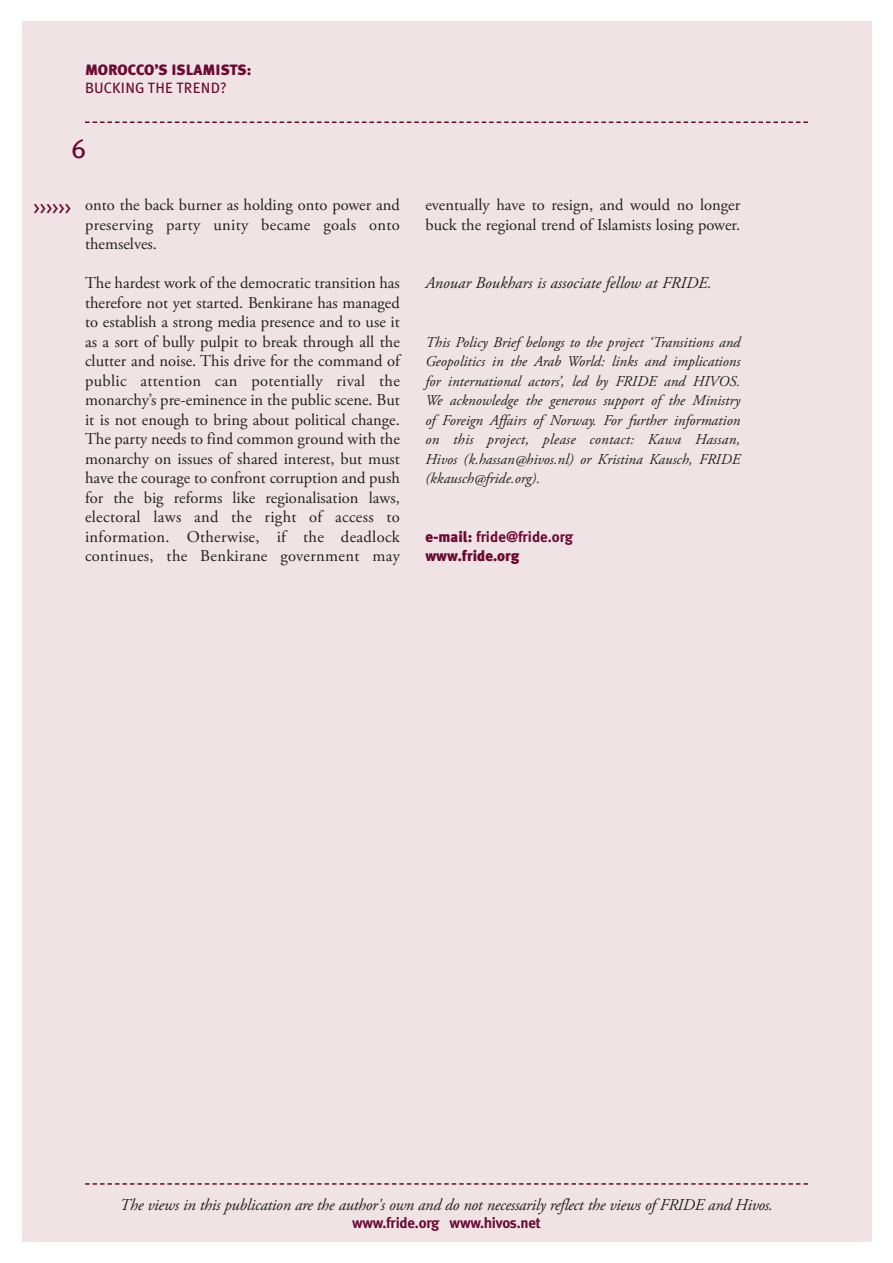
<style>
.page{position:relative;width:893px;height:1263px;background:#fff}
.page>*{position:absolute;margin:0;border:0;box-sizing:border-box;transform-origin:0 0}
.t1{font:27px "Meta Plus Book Caps";color:#6c0932}
.t2{font:18px "Meta Plus Book Caps";color:#6c0932}
.t3{font:16.5px/19.5px "Adobe Garamond Pro";color:#231f20;text-align:justify}
.t4{font:italic 16.5px "Adobe Garamond Pro";letter-spacing:-.015em;color:#231f20}
.t5{font:italic 15px/19.5px "Adobe Garamond Pro";color:#231f20;text-align:justify}
.t6{font:900 15px/19.5px "Meta Plus";color:#6c0932}
.t7{font:700 15px "Meta Plus";letter-spacing:-.015em;color:#6c0932}
.t8{font:15px "Meta Plus";letter-spacing:.01em;color:#6c0932}
.s1{font-weight:700}
</style>
<div class="page">
<div style="left:22px;top:22px;width:850px;height:1220px;background:#efe3e5"></div>
<svg style="left:85px;top:121px;width:723px;height:2px"></svg>
<svg style="left:85px;top:1183px;width:723px;height:2px"></svg>
<p class="t6" style="left:85px;top:60px;width:168px">MOROCCO’S ISLAMISTS:</p>
<p class="t8" style="left:85px;top:79px;width:143px">BUCKING THE TREND?</p>
<h1 class="t1" style="left:71px;top:133px;width:16px">6</h1>
<p class="t2" style="left:34px;top:197px;width:39px">&gt;&gt;&gt;&gt;&gt;&gt;</p>
<p class="t3" style="left:85px;top:196px;width:316px">onto the back burner as holding onto power and preserving party unity became goals onto themselves.</p>
<p class="t3" style="left:85px;top:274px;width:316px">The hardest work of the democratic transition has therefore not yet started. Benkirane has managed to establish a strong media presence and to use it as a sort of bully pulpit to break through all the clutter and noise. This drive for the command of public attention can potentially rival the monarchy’s pre-eminence in the public scene. But it is not enough to bring about political change.<br>The party needs to find common ground with the monarchy on issues of shared interest, but must have the courage to confront corruption and push for the big reforms like regionalisation laws, electoral laws and the right of access to information. Otherwise, if the deadlock continues, the Benkirane government may</p>
<p class="t3" style="left:425px;top:196px;width:316px">eventually have to resign, and would no longer buck the regional trend of Islamists losing power.</p>
<p class="t4" style="left:425px;top:276px;width:288px">Anouar Boukhars is associate fellow at FRIDE.</p>
<p class="t5" style="left:425px;top:333px;width:316px">This Policy Brief belongs to the project ‘Transitions and Geopolitics in the Arab World: links and implications for international actors’, led by FRIDE and HIVOS.<br>We acknowledge the generous support of the Ministry of Foreign Affairs of Norway. For further information on this project, please contact: Kawa Hassan, Hivos (k.hassan@hivos.nl) or Kristina Kausch, FRIDE (kkausch@fride.org).</p>
<p class="t6" style="left:425px;top:527px;width:149px">e-mail: <span class="s1">fride@fride.org </span>www.fride.org</p>
<p class="t4" style="left:120px;top:1198px;width:655px">The views in this publication are the author's own and do not necessarily reflect the views of FRIDE and Hivos.</p>
<p class="t7" style="left:352px;top:1214px;width:190px">www.fride.org www.hivos.net</p>
</div>
